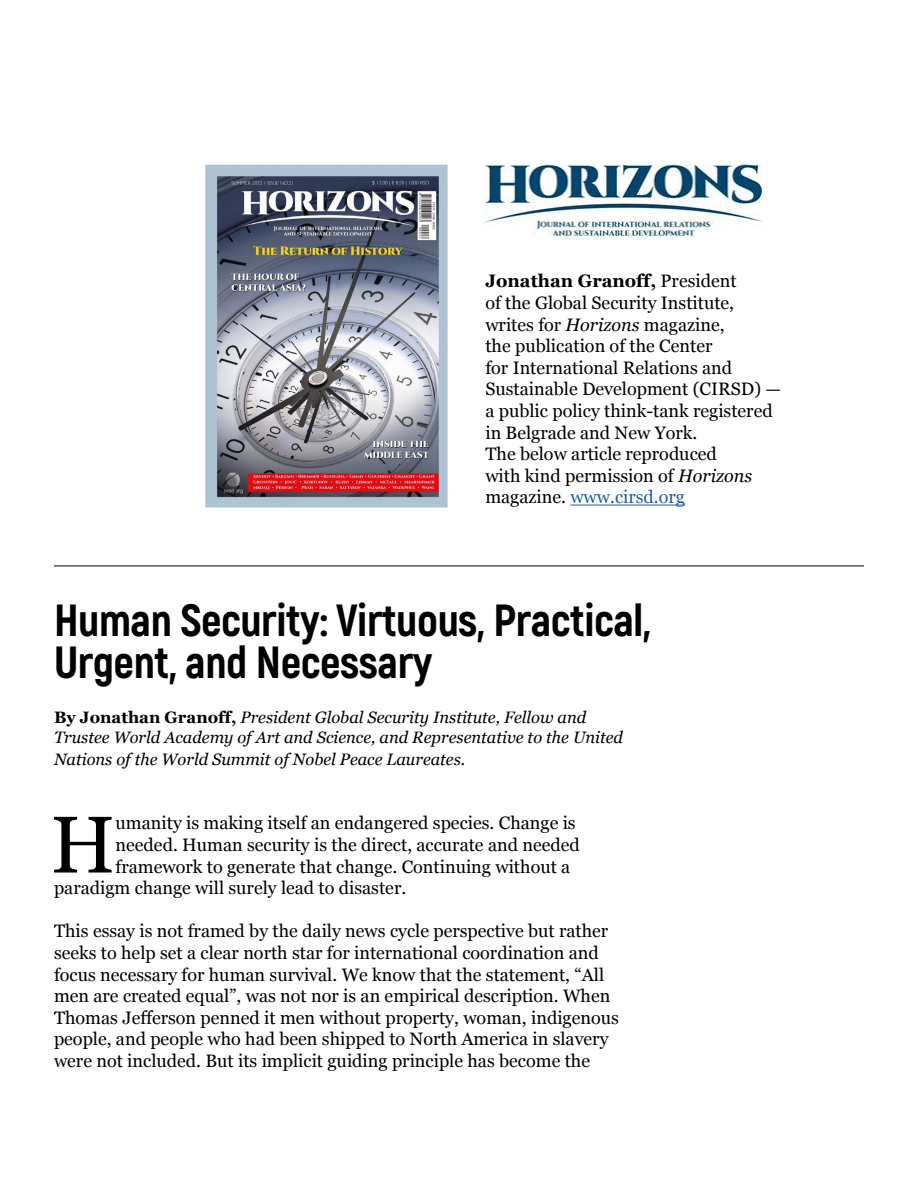
<style>
.page{position:relative;width:918px;height:1188px;background:#fff}
.page>*{position:absolute;margin:0;border:0;box-sizing:border-box;transform-origin:0 0}
.t1{font:80.4px "Georgia";color:#000}
.t2{font:800 45px/42px "Akrobat";letter-spacing:-.01em;color:#000}
.t3{font:18px/21.6px "Georgia";color:#000}
.t4{font:italic 16.5px/19.8px "Georgia";color:#000}
.s1{font-weight:700}
.s2{font-style:italic}
.s3{color:#215e9e}
.s4{font-weight:700;font-style:normal}
</style>
<div class="page">
<img style="left:485px;top:164px;width:276px;height:72px">
<img style="left:205px;top:164px;width:242px;height:343px">
<hr style="left:570px;top:505px;width:115px;height:1px;background:#215e9e">
<hr style="left:54px;top:566px;width:810px;height:1px;background:#000">
<p class="t3" style="left:485px;top:270px;width:297px"><span class="s1">Jonathan Granoff,</span> President<br>of the Global Security Institute, writes for <span class="s2">Horizons</span> magazine,<br>the publication of the Center<br>for International Relations and<br>Sustainable Development (CIRSD) — a public policy think-tank registered in Belgrade and New York.<br>The below article reproduced<br>with kind permission of <span class="s2">Horizons </span>magazine. <span class="s3">www.cirsd.org</span></p>
<h2 class="t2" style="left:54px;top:599px;width:599px">Human Security: Virtuous, Practical,<br>Urgent, and Necessary</h2>
<p class="t4" style="left:54px;top:707px;width:571px"><span class="s4">By Jonathan Granoff,</span> President Global Security Institute, Fellow and<br>Trustee World Academy of Art and Science, and Representative to the United</p>
<p class="t4" style="left:54px;top:748px;width:413px">Nations of the World Summit of Nobel Peace Laureates.</p>
<h1 class="t1" style="left:50px;top:786px;width:67px">H</h1>
<p class="t3" style="left:116px;top:812px;width:462px">umanity is making itself an endangered species. Change is</p>
<p class="t3" style="left:116px;top:833px;width:466px">needed. Human security is the direct, accurate and needed</p>
<p class="t3" style="left:116px;top:855px;width:456px">framework to generate that change. Continuing without a</p>
<p class="t3" style="left:54px;top:876px;width:354px">paradigm change will surely lead to disaster.</p>
<p class="t3" style="left:54px;top:920px;width:566px">This essay is not framed by the daily news cycle perspective but rather seeks to help set a clear north star for international coordination and focus necessary for human survival. We know that the statement, “All men are created equal”, was not nor is an empirical description. When Thomas Jefferson penned it men without property, woman, indigenous people, and people who had been shipped to North America in slavery were not included. But its implicit guiding principle has become the</p>
</div>
